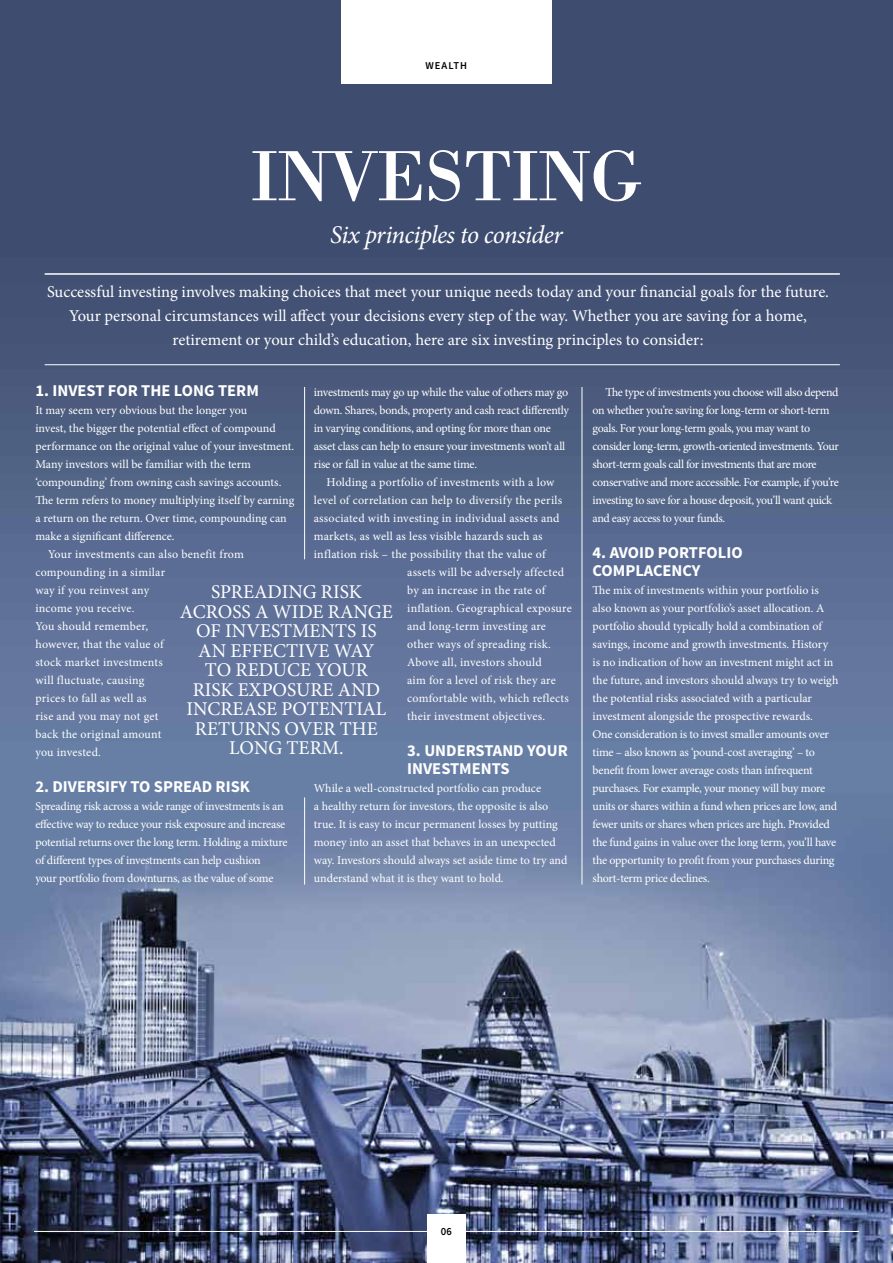
<style>
.page{position:relative;width:893px;height:1263px;background:#fff}
.page>*{position:absolute;margin:0;border:0;box-sizing:border-box;transform-origin:0 0}
.t1{font:73.5px "Bodoni";letter-spacing:-.02em;color:#fff}
.t2{font:italic 25.5px "Minion Pro";letter-spacing:-.03em;color:#fff}
.t3{font:19.5px "Minion Pro";color:#fff}
.t4{font:16.5px/24px "Minion Pro";letter-spacing:-.005em;color:#fff;text-align:center}
.t5{font:700 16.5px/18px "Source Sans Pro";color:#fff}
.t6{font:12px/18px "Minion Pro";letter-spacing:-.01em;color:#fff}
.t7{font:12px "Minion Pro";letter-spacing:.015em;color:#fff}
.t8{font:12px/18px "Minion Pro";letter-spacing:-.035em;color:#fff}
.t9{font:12px "Minion Pro";letter-spacing:.02em;color:#fff}
.t10{font:12px "Minion Pro";letter-spacing:.01em;color:#fff}
.t11{font:600 10.5px "Source Sans Pro";letter-spacing:.1em;color:#000}
.t12{font:600 10.5px "Proxima Nova Cond";color:#000}
</style>
<div class="page">
<img style="left:0;top:0;width:893px;height:1263px">
<hr style="left:34px;top:1231px;width:825px;height:1px;background:#fff">
<div style="left:427px;top:1214px;width:39px;height:49px;background:#fff"></div>
<div style="left:341px;top:0;width:211px;height:83px;background:#fff"></div>
<hr style="left:582px;top:387px;width:1px;height:498px;background:#fff">
<hr style="left:304px;top:797px;width:1px;height:88px;background:#fff">
<hr style="left:304px;top:387px;width:1px;height:172px;background:#fff">
<hr style="left:45px;top:273px;width:795px;height:2px;background:#fff">
<hr style="left:45px;top:364px;width:795px;height:1px;background:#fff">
<p class="t11" style="left:425px;top:59px;width:43px">WEALTH</p>
<h1 class="t1" style="left:250px;top:131px;width:394px">INVESTING</h1>
<h2 class="t2" style="left:330px;top:218px;width:234px">Six principles to consider</h2>
<p class="t4" style="left:47px;top:279px;width:783px">Successful investing involves making choices that meet your unique needs today and your financial goals for the future.<br>Your personal circumstances will affect your decisions every step of the way. Whether you are saving for a home, retirement or your child’s education, here are six investing principles to consider:</p>
<h3 class="t5" style="left:35px;top:382px;width:225px">1. INVEST FOR THE LONG TERM</h3>
<p class="t6" style="left:35px;top:401px;width:213px">It may seem very obvious but the longer you</p>
<p class="t6" style="left:35px;top:419px;width:242px">invest, the bigger the potential effect of compound</p>
<p class="t6" style="left:35px;top:437px;width:260px">performance on the original value of your investment.</p>
<p class="t6" style="left:35px;top:455px;width:217px">Many investors will be familiar with the term</p>
<p class="t6" style="left:35px;top:473px;width:247px">‘compounding’ from owning cash savings accounts.</p>
<p class="t6" style="left:35px;top:491px;width:260px">The term refers to money multiplying itself by earning</p>
<p class="t6" style="left:35px;top:509px;width:253px">a return on the return. Over time, compounding can</p>
<p class="t6" style="left:35px;top:527px;width:141px">make a significant difference.</p>
<p class="t7" style="left:48px;top:546px;width:197px">Your investments can also benefit from</p>
<p class="t9" style="left:35px;top:564px;width:131px">compounding in a similar</p>
<p class="t10" style="left:35px;top:582px;width:115px">way if you reinvest any</p>
<p class="t7" style="left:35px;top:600px;width:101px">income you receive.</p>
<p class="t7" style="left:35px;top:618px;width:114px">You should remember,</p>
<p class="t7" style="left:35px;top:636px;width:130px">however, that the value of</p>
<p class="t7" style="left:35px;top:654px;width:129px">stock market investments</p>
<p class="t9" style="left:35px;top:672px;width:111px">will fluctuate, causing</p>
<p class="t9" style="left:35px;top:690px;width:113px">prices to fall as well as</p>
<p class="t7" style="left:35px;top:708px;width:125px">rise and you may not get</p>
<p class="t9" style="left:35px;top:726px;width:128px">back the original amount</p>
<p class="t10" style="left:35px;top:744px;width:67px">you invested.</p>
<h3 class="t5" style="left:35px;top:778px;width:216px">2. DIVERSIFY TO SPREAD RISK</h3>
<p class="t6" style="left:35px;top:797px;width:254px">Spreading risk across a wide range of investments is an effective way to reduce your risk exposure and increase potential returns over the long term. Holding a mixture of different types of investments can help cushion<br>your portfolio from downturns, as the value of some</p>
<p class="t6" style="left:314px;top:383px;width:257px">investments may go up while the value of others may go down. Shares, bonds, property and cash react differently in varying conditions, and opting for more than one asset class can help to ensure your investments won’t all rise or fall in value at the same time.</p>
<p class="t7" style="left:327px;top:474px;width:229px">Holding a portfolio of investments with a low</p>
<p class="t7" style="left:314px;top:492px;width:250px">level of correlation can help to diversify the perils</p>
<p class="t9" style="left:314px;top:510px;width:247px">associated with investing in individual assets and</p>
<p class="t7" style="left:314px;top:528px;width:230px">markets, as well as less visible hazards such as</p>
<p class="t9" style="left:314px;top:546px;width:233px">inflation risk – the possibility that the value of</p>
<p class="t9" style="left:407px;top:564px;width:158px">assets will be adversely affected</p>
<p class="t7" style="left:407px;top:582px;width:139px">by an increase in the rate of</p>
<p class="t9" style="left:407px;top:600px;width:166px">inflation. Geographical exposure</p>
<p class="t7" style="left:407px;top:618px;width:140px">and long-term investing are</p>
<p class="t7" style="left:407px;top:636px;width:145px">other ways of spreading risk.</p>
<p class="t7" style="left:407px;top:654px;width:136px">Above all, investors should</p>
<p class="t7" style="left:407px;top:672px;width:150px">aim for a level of risk they are</p>
<p class="t9" style="left:407px;top:690px;width:163px">comfortable with, which reflects</p>
<p class="t7" style="left:407px;top:708px;width:139px">their investment objectives.</p>
<h3 class="t5" style="left:407px;top:742px;width:162px">3. UNDERSTAND YOUR<br>INVESTMENTS</h3>
<p class="t6" style="left:314px;top:779px;width:255px">While a well-constructed portfolio can produce<br>a healthy return for investors, the opposite is also true. It is easy to incur permanent losses by putting money into an asset that behaves in an unexpected way. Investors should always set aside time to try and understand what it is they want to hold.</p>
<h3 class="t3" style="left:211px;top:579px;width:83px">Spreading</h3>
<h3 class="t3" style="left:321px;top:579px;width:42px">ris k</h3>
<h3 class="t3" style="left:180px;top:598px;width:13px">across</h3>
<h3 class="t3" style="left:255px;top:598px;width:87px">awide rang</h3>
<h3 class="t3" style="left:382px;top:598px;width:13px">e</h3>
<h3 class="t3" style="left:196px;top:618px;width:89px">ofinvestm</h3>
<h3 class="t3" style="left:309px;top:618px;width:24px">ents</h3>
<h3 class="t3" style="left:361px;top:618px;width:9px">is</h3>
<h3 class="t3" style="left:198px;top:637px;width:88px">an effectiv</h3>
<h3 class="t3" style="left:319px;top:637px;width:30px">e way</h3>
<h3 class="t3" style="left:205px;top:657px;width:160px">to reduce your</h3>
<h3 class="t3" style="left:193px;top:676px;width:189px">risk exposure and</h3>
<h3 class="t3" style="left:187px;top:696px;width:13px">incr</h3>
<h3 class="t3" style="left:233px;top:696px;width:62px">ease pot</h3>
<h3 class="t3" style="left:319px;top:696px;width:24px">ential</h3>
<h3 class="t3" style="left:195px;top:715px;width:62px">returns</h3>
<h3 class="t3" style="left:285px;top:715px;width:95px">overthe</h3>
<h3 class="t3" style="left:229px;top:735px;width:14px">long</h3>
<h3 class="t3" style="left:287px;top:735px;width:59px">term.</h3>
<p class="t8" style="left:593px;top:383px;width:248px;text-indent:13px">The type of investments you choose will also depend on whether you’re saving for long-term or short-term goals. For your long-term goals, you may want to consider long-term, growth-oriented investments. Your short-term goals call for investments that are more conservative and more accessible. For example, if you’re investing to save for a house deposit, you’ll want quick and easy access to your funds.</p>
<h3 class="t5" style="left:593px;top:544px;width:152px">4. AVOID PORTFOLIO<br>COMPLACENCY</h3>
<p class="t6" style="left:593px;top:581px;width:247px">The mix of investments within your portfolio is also known as your portfolio’s asset allocation. A portfolio should typically hold a combination of savings, income and growth investments. History is no indication of how an investment might act in the future, and investors should always try to weigh the potential risks associated with a particular investment alongside the prospective rewards.<br>One consideration is to invest smaller amounts over time – also known as ‘pound-cost averaging’ – to benefit from lower average costs than infrequent purchases. For example, your money will buy more units or shares within a fund when prices are low, and fewer units or shares when prices are high. Provided the fund gains in value over the long term, you’ll have the opportunity to profit from your purchases during short-term price declines.</p>
<p class="t12" style="left:441px;top:1226px;width:12px">06</p>
</div>
